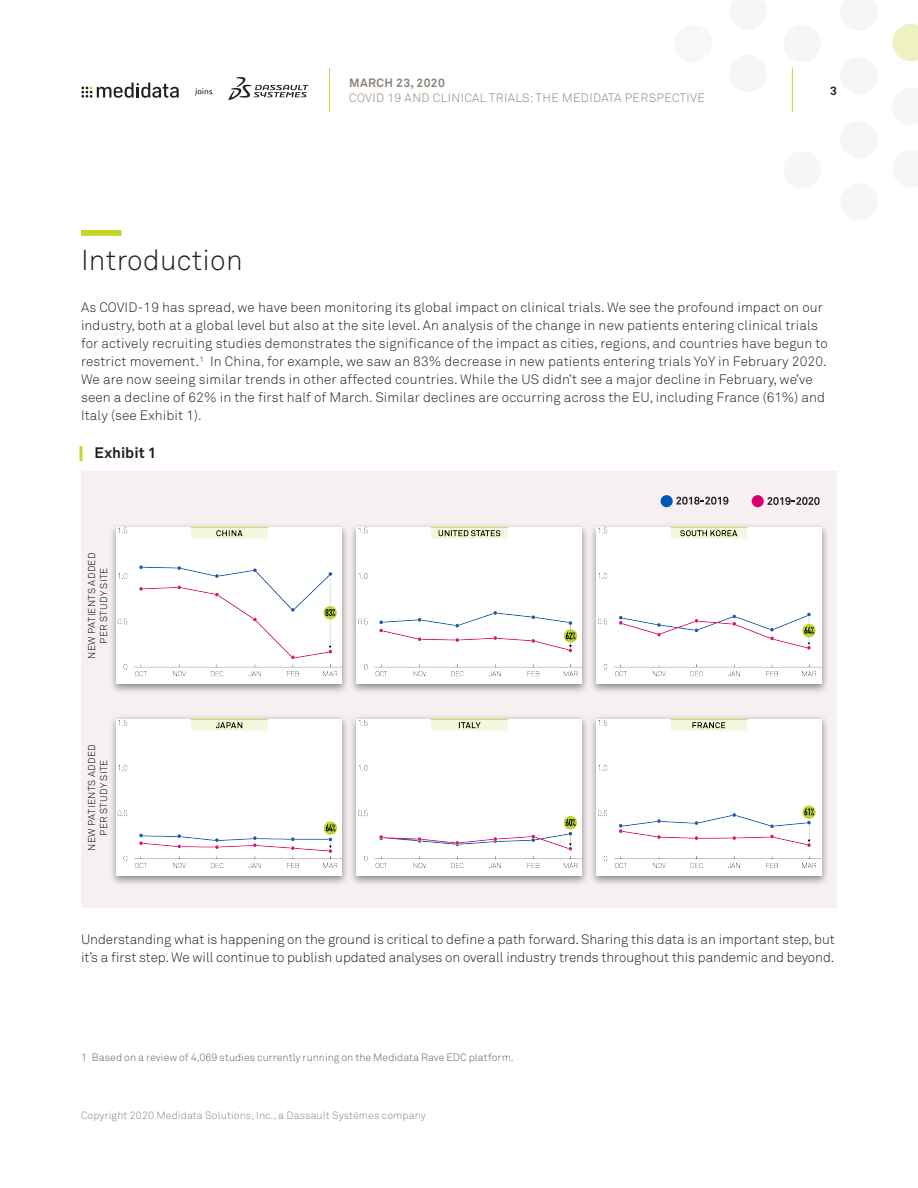
<style>
.page{position:relative;width:918px;height:1188px;background:#fff}
.page>*{position:absolute;margin:0;border:0;box-sizing:border-box;transform-origin:0 0}
.H1_-_1{font:300 28.5px "Akkurat Std";letter-spacing:.01em;color:#231f20}
.Figure_title{font:700 15px "Akkurat Std";color:#231f20}
.Body_copy{font:300 13.5px/18px "Akkurat Std";letter-spacing:.01em;color:#231f20}
.t1{font:300 12px "Akkurat Std";letter-spacing:.035em;color:#8e837a}
.t2{font:700 12px "Akkurat Std";letter-spacing:.03em;color:#8e837a}
.t3{font:700 12px "Akkurat Std";color:#231f20}
.Footnote_Source{font:300 10.5px "Akkurat Std";letter-spacing:.005em;color:#6a6058}
.t4{font:300 10.5px "Akkurat Std";letter-spacing:.01em;color:#8e837a}
.Footnote_Source-2{font:300 9.75px/12px "Akkurat Std";letter-spacing:.035em;color:#000;text-align:center}
</style>
<div class="page">
<hr style="left:329px;top:68px;width:1px;height:44px;background:#c4d62e">
<hr style="left:792px;top:68px;width:1px;height:44px;background:#c4d62e">
<svg style="left:892px;top:24px;width:26px;height:37px"></svg>
<div style="left:840px;top:183px;width:38px;height:38px;background:#f6f6f6;border-radius:50%"></div>
<div style="left:840px;top:121px;width:38px;height:37px;background:#f6f6f6;border-radius:50%"></div>
<div style="left:840px;top:57px;width:38px;height:37px;background:#f6f6f6;border-radius:50%"></div>
<div style="left:783px;top:151px;width:38px;height:38px;background:#f6f6f6;border-radius:50%"></div>
<div style="left:783px;top:25px;width:38px;height:37px;background:#f6f6f6;border-radius:50%"></div>
<div style="left:729px;top:55px;width:38px;height:37px;background:#f6f6f6;border-radius:50%"></div>
<div style="left:674px;top:25px;width:38px;height:37px;background:#f7f7f8;border-radius:50%"></div>
<svg style="left:228px;top:77px;width:81px;height:23px"></svg>
<svg style="left:81px;top:83px;width:98px;height:15px"></svg>
<svg style="left:195px;top:88px;width:17px;height:8px"></svg>
<div style="left:81px;top:230px;width:41px;height:6px;background:#c4d62e"></div>
<svg style="left:80px;top:446px;width:2px;height:15px"></svg>
<div style="left:81px;top:471px;width:756px;height:436px;background:#f6f1f0"></div>
<div style="left:109px;top:522px;width:241px;height:173px;background:#231f20;opacity:.5"></div>
<img style="left:116px;top:527px;width:226px;height:155px">
<div style="left:109px;top:714px;width:241px;height:172px;background:#231f20;opacity:.5"></div>
<img style="left:116px;top:719px;width:226px;height:155px">
<div style="left:348px;top:522px;width:242px;height:173px;background:#231f20;opacity:.5"></div>
<img style="left:356px;top:527px;width:226px;height:155px">
<div style="left:348px;top:714px;width:242px;height:172px;background:#231f20;opacity:.5"></div>
<div style="left:356px;top:719px;width:226px;height:155px;background:#fff"></div>
<div style="left:588px;top:522px;width:242px;height:173px;background:#231f20;opacity:.5"></div>
<img style="left:596px;top:527px;width:226px;height:154px">
<div style="left:588px;top:714px;width:242px;height:172px;background:#231f20;opacity:.5"></div>
<img style="left:596px;top:719px;width:226px;height:155px">
<svg style="left:676px;top:497px;width:52px;height:8px"></svg>
<svg style="left:767px;top:497px;width:53px;height:8px"></svg>
<div style="left:752px;top:495px;width:12px;height:12px;background:#d8006d;border-radius:50%"></div>
<div style="left:661px;top:495px;width:12px;height:12px;background:#0058b8;border-radius:50%"></div>
<p class="t2" style="left:349px;top:75px;width:97px">MARCH 23, 2020</p>
<p class="t1" style="left:349px;top:91px;width:357px">COVID 19 AND CLINICAL TRIALS: THE MEDIDATA PERSPECTIVE</p>
<p class="t3" style="left:830px;top:83px;width:8px">3</p>
<p class="H1_-_1" style="left:81px;top:243px;width:163px">Introduction</p>
<p class="Body_copy" style="left:81px;top:299px;width:748px">As COVID-19 has spread, we have been monitoring its global impact on clinical trials. We see the profound impact on our industry, both at a global level but also at the site level. An analysis of the change in new patients entering clinical trials for actively recruiting studies demonstrates the significance of the impact as cities, regions, and countries have begun to restrict movement.<sup>1</sup> In China, for example, we saw an 83% decrease in new patients entering trials YoY in February 2020.<br>We are now seeing similar trends in other affected countries. While the US didn’t see a major decline in February, we’ve seen a decline of 62% in the first half of March. Similar declines are occurring across the EU, including France (61%) and Italy (see Exhibit 1).</p>
<p class="Figure_title" style="left:94px;top:443px;width:63px">Exhibit 1</p>
<p class="Footnote_Source-2" style="left:86px;top:659px;width:107px;rotate:-90deg">NEW PATIENTS ADDED<br>PER STUDY SITE</p>
<p class="Footnote_Source-2" style="left:86px;top:851px;width:107px;rotate:-90deg">NEW PATIENTS ADDED<br>PER STUDY SITE</p>
<p class="Body_copy" style="left:81px;top:930px;width:755px">Understanding what is happening on the ground is critical to define a path forward. Sharing this data is an important step, but it’s a first step. We will continue to publish updated analyses on overall industry trends throughout this pandemic and beyond.</p>
<p class="Footnote_Source" style="left:81px;top:1051px;width:434px">1 Based on a review of 4,069 studies currently running on the Medidata Rave EDC platform.</p>
<p class="t4" style="left:81px;top:1109px;width:346px">Copyright 2020 Medidata Solutions, Inc., a Dassault Systèmes company</p>
</div>
